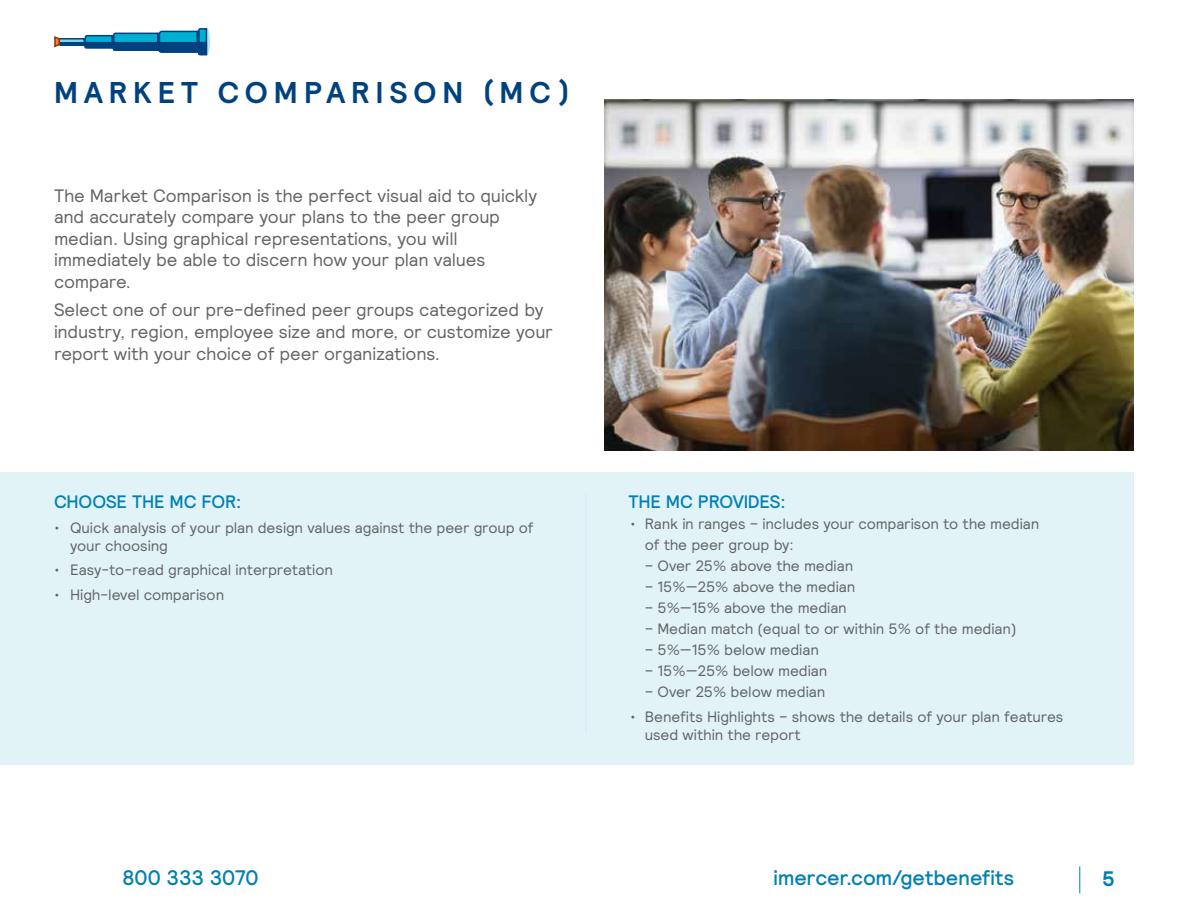
<style>
.page{position:relative;width:1188px;height:918px;background:#fff}
.page>*{position:absolute;margin:0;border:0;box-sizing:border-box;transform-origin:0 0}
.t1{font:700 30px "Relative";letter-spacing:.2em;color:#004280}
.t2{font:500 21px "Relative";letter-spacing:-.01em;color:#0080b2}
.t3{font:700 21px "Relative";color:#0080b2}
.t4{font:18px/21.6px "Relative";letter-spacing:-.01em;color:#636466}
.t5{font:500 18px "Relative";letter-spacing:-.01em;color:#0080b2}
.t6{font:15px/18px "Relative";letter-spacing:-.01em;color:#636466}
</style>
<div class="page">
<div style="left:0;top:472px;width:1134px;height:293px;background:#e1f3f7"></div>
<img style="left:604px;top:100px;width:530px;height:351px">
<hr style="left:585px;top:494px;width:1px;height:239px;background:#d4eef4">
<svg style="left:1079px;top:866px;width:1px;height:27px"></svg>
<div style="left:204px;top:28px;width:6px;height:27px;background:#b1e3fa;border-radius:50%"></div>
<svg style="left:54px;top:28px;width:154px;height:28px"></svg>
<hr style="left:157px;top:33px;width:3px;height:18px;background:#004280">
<h1 class="t1" style="left:54px;top:73px;width:511px">MARKET COMPARISON (MC)</h1>
<p class="t4" style="left:54px;top:184px;width:485px">The Market Comparison is the perfect visual aid to quickly and accurately compare your plans to the peer group median. Using graphical representations, you will immediately be able to discern how your plan values compare.</p>
<p class="t4" style="left:54px;top:299px;width:501px">Select one of our pre-defined peer groups categorized by industry, region, employee size and more, or customize your report with your choice of peer organizations.</p>
<p class="t5" style="left:54px;top:490px;width:189px">CHOOSE THE MC FOR:</p>
<p class="t6" style="left:70px;top:518px;width:465px;text-indent:-16px">• Quick analysis of your plan design values against the peer group of your choosing</p>
<p class="t6" style="left:54px;top:561px;width:280px">• Easy-to-read graphical interpretation</p>
<p class="t6" style="left:54px;top:585px;width:172px">• High-level comparison</p>
<p class="t5" style="left:629px;top:490px;width:159px">THE MC PROVIDES:</p>
<p class="t6" style="left:645px;top:513px;width:396px;line-height:21px;text-indent:-15px">• Rank in ranges – includes your comparison to the median of the peer group by:</p>
<p class="t6" style="left:645px;top:556px;width:210px">– Over 25% above the median</p>
<p class="t6" style="left:645px;top:577px;width:212px">– 15%—25% above the median</p>
<p class="t6" style="left:645px;top:598px;width:204px">– 5%—15% above the median</p>
<p class="t6" style="left:645px;top:619px;width:373px">– Median match (equal to or within 5% of the median)</p>
<p class="t6" style="left:645px;top:640px;width:176px">– 5%—15% below median</p>
<p class="t6" style="left:645px;top:661px;width:184px">– 15%—25% below median</p>
<p class="t6" style="left:645px;top:682px;width:182px">– Over 25% below median</p>
<p class="t6" style="left:645px;top:707px;width:420px;text-indent:-15px">• Benefits Highlights – shows the details of your plan features used within the report</p>
<h2 class="t2" style="left:122px;top:864px;width:138px">800 333 3070</h2>
<h2 class="t2" style="left:774px;top:864px;width:242px">imercer.com/getbenefits</h2>
<h2 class="t3" style="left:1102px;top:865px;width:14px">5</h2>
</div>
